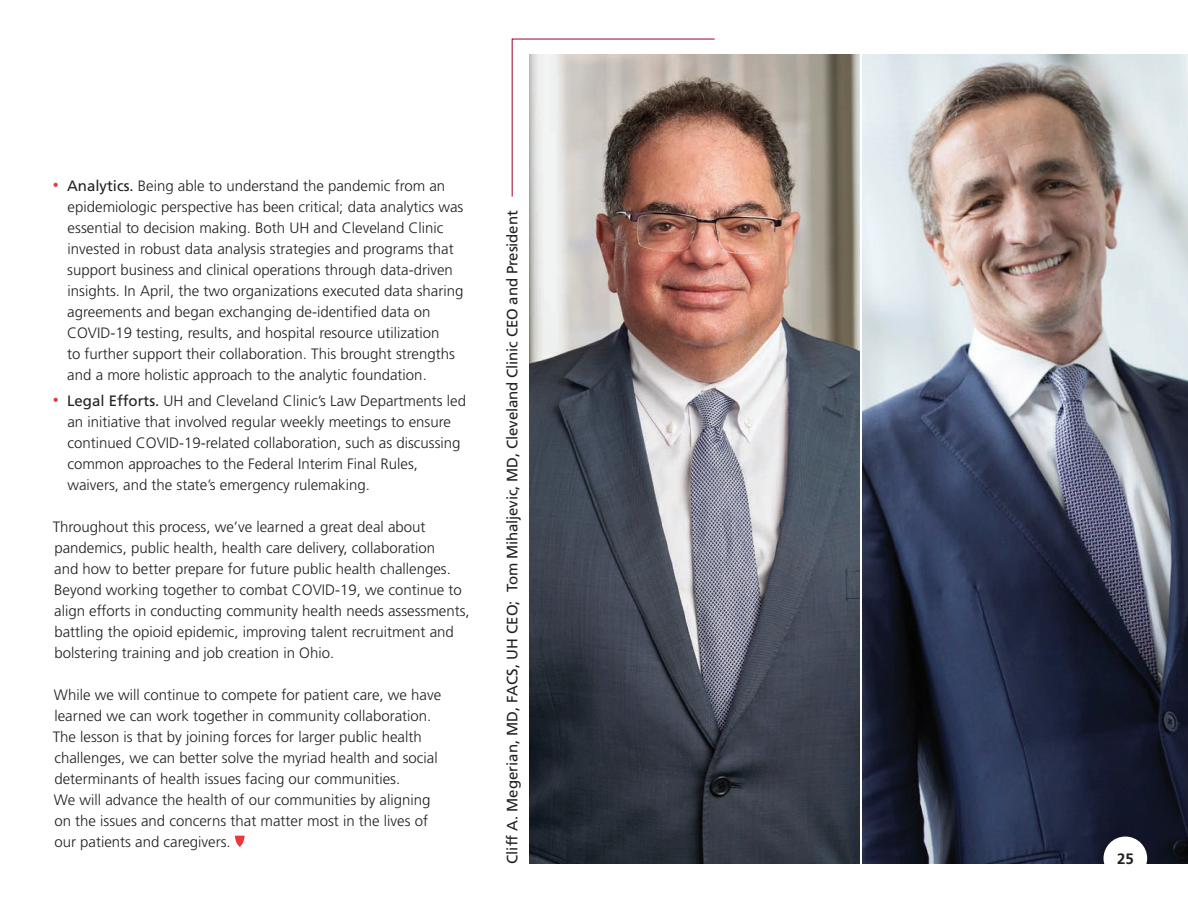
<style>
.page{position:relative;width:1188px;height:918px;background:#fff}
.page>*{position:absolute;margin:0;border:0;box-sizing:border-box;transform-origin:0 0}
.t1{font:300 15px/21px "Frutiger LT Std";color:#231f20}
.t2{font:15px "Frutiger LT Std";letter-spacing:-.01em;color:#231f20}
.t3{font:700 15px "Frutiger LT Std";color:#231f20}
.s1{font-size:12px;color:#ee3640}
.s2{font-weight:400}
</style>
<div class="page">
<svg style="left:235px;top:836px;width:10px;height:11px"></svg>
<img style="left:529px;top:54px;width:331px;height:810px">
<svg style="left:511px;top:38px;width:204px;height:159px"></svg>
<img style="left:863px;top:54px;width:325px;height:810px">
<div style="left:1104px;top:837px;width:43px;height:43px;background:#fff;border-radius:50%"></div>
<p class="t1" style="left:67px;top:175px;width:398px;text-indent:-14px"><span class="s1">•</span> <span class="s2">Analytics.</span> Being able to understand the pandemic from an epidemiologic perspective has been critical; data analytics was essential to decision making. Both UH and Cleveland Clinic invested in robust data analysis strategies and programs that support business and clinical operations through data-driven insights. In April, the two organizations executed data sharing agreements and began exchanging de-identified data on COVID-19 testing, results, and hospital resource utilization<br>to further support their collaboration. This brought strengths and a more holistic approach to the analytic foundation.</p>
<p class="t1" style="left:67px;top:390px;width:400px;text-indent:-15px"><span class="s1">•</span> <span class="s2">Legal Efforts.</span> UH and Cleveland Clinic’s Law Departments led an initiative that involved regular weekly meetings to ensure continued COVID-19-related collaboration, such as discussing common approaches to the Federal Interim Final Rules, waivers, and the state’s emergency rulemaking.</p>
<p class="t1" style="left:53px;top:516px;width:419px">Throughout this process, we’ve learned a great deal about pandemics, public health, health care delivery, collaboration<br>and how to better prepare for future public health challenges.<br>Beyond working together to combat COVID-19, we continue to align efforts in conducting community health needs assessments, battling the opioid epidemic, improving talent recruitment and bolstering training and job creation in Ohio.</p>
<p class="t1" style="left:53px;top:684px;width:390px">While we will continue to compete for patient care, we have learned we can work together in community collaboration.<br>The lesson is that by joining forces for larger public health challenges, we can better solve the myriad health and social determinants of health issues facing our communities.<br>We will advance the health of our communities by aligning on the issues and concerns that matter most in the lives of our patients and caregivers.</p>
<p class="t2" style="left:503px;top:864px;width:655px;rotate:-90deg">Cliff A. Megerian, MD, FACS, UH CEO; Tom Mihaljevic, MD, Cleveland Clinic CEO and President</p>
<p class="t3" style="left:1117px;top:850px;width:18px">25</p>
</div>
